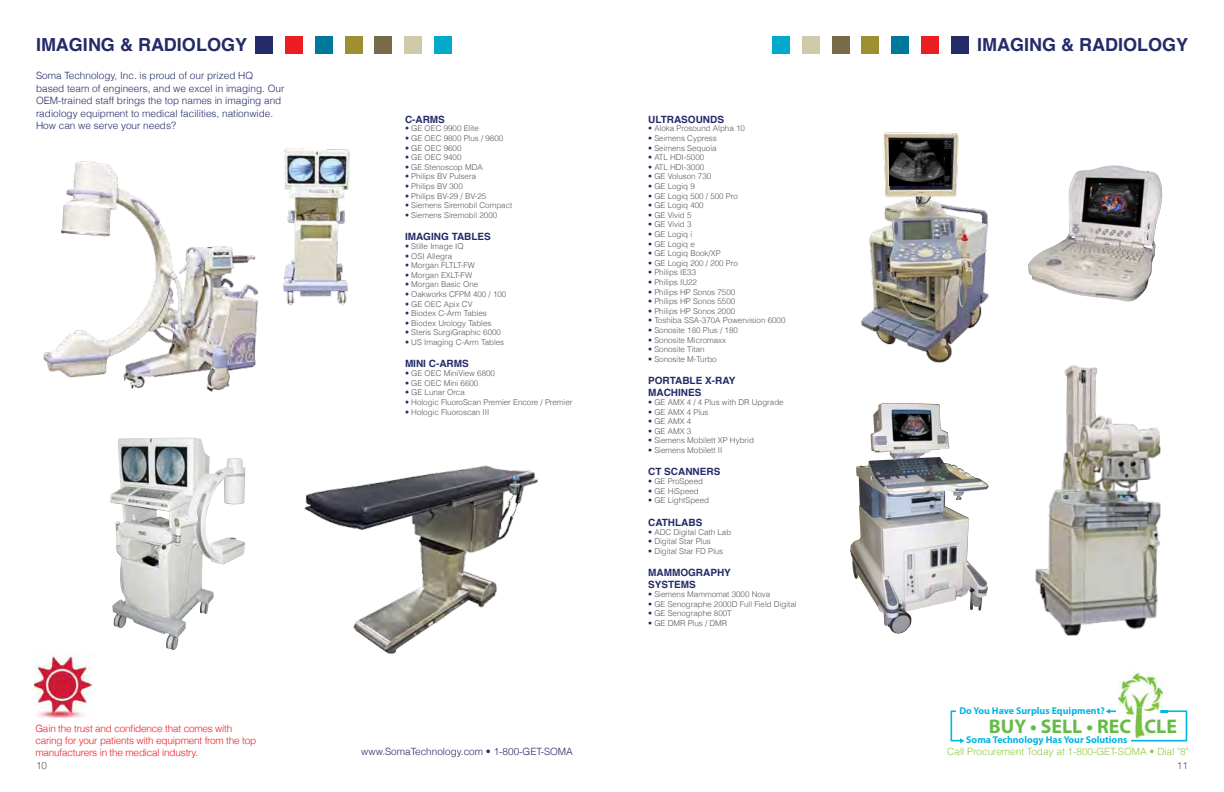
<style>
.page{position:relative;width:1224px;height:792px;background:#fff}
.page>*{position:absolute;margin:0;border:0;box-sizing:border-box;transform-origin:0 0}
.t1{font:700 19.8px "Myriad Pro";color:#64bc47}
.t2{font:700 18px "Helvetica";color:#242b68}
.t3{font:300 10px/12.5px "Helvetica";color:#242b68}
.t4{font:300 10px/12px "Helvetica";letter-spacing:-.02em;color:#ed1d24}
.t5{font:700 10px/12px "Helvetica";color:#242b68}
.t6{font:300 10px "Helvetica";color:#93c741}
.t7{font:300 10px "Helvetica";color:#58595b}
.t8{font:700 9.9px "Myriad Pro";color:#00b6e3}
.t9{font:300 8px "Helvetica";color:#58595b}
.t10{font:6.6px "Helvetica";color:#66bc47}
.s1{color:#242b68}
</style>
<div class="page">
<img style="left:1118px;top:672px;width:45px;height:37px">
<img style="left:1118px;top:707px;width:42px;height:2px">
<svg style="left:951px;top:709px;width:236px;height:34px"></svg>
<div style="left:256px;top:36px;width:17px;height:17px;background:#242b68"></div>
<div style="left:434px;top:36px;width:18px;height:17px;background:#01a9ca"></div>
<div style="left:404px;top:36px;width:18px;height:17px;background:#cfc9a7"></div>
<div style="left:375px;top:36px;width:17px;height:17px;background:#776b4a"></div>
<div style="left:345px;top:36px;width:17px;height:17px;background:#9e8f32"></div>
<div style="left:315px;top:36px;width:17px;height:17px;background:#00789c"></div>
<div style="left:285px;top:36px;width:18px;height:17px;background:#ed1d24"></div>
<div style="left:951px;top:36px;width:17px;height:17px;background:#242b68"></div>
<div style="left:772px;top:36px;width:18px;height:17px;background:#01a9ca"></div>
<div style="left:802px;top:36px;width:18px;height:17px;background:#cfc9a7"></div>
<div style="left:832px;top:36px;width:17px;height:17px;background:#776b4a"></div>
<div style="left:862px;top:36px;width:17px;height:17px;background:#9e8f32"></div>
<div style="left:892px;top:36px;width:17px;height:17px;background:#00789c"></div>
<div style="left:921px;top:36px;width:18px;height:17px;background:#ed1d24"></div>
<img style="left:110px;top:437px;width:135px;height:213px">
<img style="left:850px;top:403px;width:138px;height:231px">
<img style="left:1031px;top:165px;width:132px;height:137px">
<img style="left:860px;top:132px;width:171px;height:231px">
<img style="left:890px;top:140px;width:61px;height:46px">
<img style="left:35px;top:654px;width:58px;height:64px">
<img style="left:304px;top:465px;width:234px;height:190px">
<img style="left:1016px;top:351px;width:145px;height:285px">
<img style="left:283px;top:147px;width:67px;height:159px">
<img style="left:43px;top:161px;width:216px;height:232px">
<h2 class="t2" style="left:36px;top:31px;width:213px">IMAGING &amp; RADIOLOGY</h2>
<h2 class="t2" style="left:977px;top:31px;width:213px">IMAGING &amp; RADIOLOGY</h2>
<p class="t3" style="left:36px;top:69px;width:250px">Soma Technology, Inc. is proud of our prized HQ<br>based team of engineers, and we excel in imaging. Our OEM-trained staff brings the top names in imaging and radiology equipment to medical facilities, nationwide.<br>How can we serve your needs?</p>
<p class="t5" style="left:648px;top:113px;width:8px">ULTRASO</p>
<p class="t5" style="left:696px;top:113px;width:15px">UNDS</p>
<p class="t9" style="left:648px;top:124px;width:98px"><span class="s1">•</span> Aloka Prosound Alpha 10</p>
<p class="t9" style="left:648px;top:133px;width:70px"><span class="s1">•</span> Seimens Cypress</p>
<p class="t9" style="left:648px;top:143px;width:70px"><span class="s1">•</span> Seimens Sequoia</p>
<p class="t9" style="left:648px;top:152px;width:58px"><span class="s1">•</span> ATL HDI-5000</p>
<p class="t9" style="left:648px;top:162px;width:58px"><span class="s1">•</span> ATL HDI-3000</p>
<p class="t9" style="left:648px;top:172px;width:65px"><span class="s1">•</span> GE Voluson 730</p>
<p class="t9" style="left:648px;top:181px;width:48px"><span class="s1">•</span> GE Logiq 9</p>
<p class="t9" style="left:648px;top:191px;width:91px"><span class="s1">•</span> GE Logiq 500 / 500 Pro</p>
<p class="t9" style="left:648px;top:200px;width:57px"><span class="s1">•</span> GE Logiq 400</p>
<p class="t9" style="left:648px;top:210px;width:45px"><span class="s1">•</span> GE Vivid 5</p>
<p class="t9" style="left:648px;top:220px;width:45px"><span class="s1">•</span> GE Vivid 3</p>
<p class="t9" style="left:648px;top:229px;width:46px"><span class="s1">•</span> GE Logiq i</p>
<p class="t9" style="left:648px;top:239px;width:48px"><span class="s1">•</span> GE Logiq e</p>
<p class="t9" style="left:648px;top:248px;width:74px"><span class="s1">•</span> GE Logiq Book/XP</p>
<p class="t9" style="left:648px;top:258px;width:91px"><span class="s1">•</span> GE Logiq 200 / 200 Pro</p>
<p class="t9" style="left:648px;top:268px;width:50px"><span class="s1">•</span> Philips IE33</p>
<p class="t9" style="left:648px;top:277px;width:50px"><span class="s1">•</span> Philips IU22</p>
<p class="t9" style="left:648px;top:287px;width:89px"><span class="s1">•</span> Philips HP Sonos 7500</p>
<p class="t9" style="left:648px;top:296px;width:89px"><span class="s1">•</span> Philips HP Sonos 5500</p>
<p class="t9" style="left:648px;top:306px;width:89px"><span class="s1">•</span> Philips HP Sonos 2000</p>
<p class="t9" style="left:648px;top:316px;width:139px"><span class="s1">•</span> Toshiba SSA-370A Powervision 6000</p>
<p class="t9" style="left:648px;top:325px;width:91px"><span class="s1">•</span> Sonosite 180 Plus / 180</p>
<p class="t9" style="left:648px;top:335px;width:80px"><span class="s1">•</span> Sonosite Micromaxx</p>
<p class="t9" style="left:648px;top:344px;width:58px"><span class="s1">•</span> Sonosite Titan</p>
<p class="t9" style="left:648px;top:354px;width:70px"><span class="s1">•</span> Sonosite M-Turbo</p>
<p class="t5" style="left:648px;top:375px;width:8px">PORTABLE</p>
<p class="t5" style="left:705px;top:375px;width:18px">X-RAY</p>
<p class="t5" style="left:648px;top:387px;width:8px">MACHINES</p>
<p class="t9" style="left:648px;top:397px;width:137px"><span class="s1">•</span> GE AMX 4 / 4 Plus with DR Upgrade</p>
<p class="t9" style="left:648px;top:407px;width:62px"><span class="s1">•</span> GE AMX 4 Plus</p>
<p class="t9" style="left:648px;top:416px;width:45px"><span class="s1">•</span> GE AMX 4</p>
<p class="t9" style="left:648px;top:426px;width:45px"><span class="s1">•</span> GE AMX 3</p>
<p class="t9" style="left:648px;top:436px;width:107px"><span class="s1">•</span> Siemens Mobilett XP Hybrid</p>
<p class="t9" style="left:648px;top:445px;width:76px"><span class="s1">•</span> Siemens Mobilett II</p>
<p class="t5" style="left:648px;top:466px;width:74px">CT SCANNERS</p>
<p class="t9" style="left:648px;top:476px;width:56px"><span class="s1">•</span> GE ProSpeed</p>
<p class="t9" style="left:648px;top:486px;width:52px"><span class="s1">•</span> GE HiSpeed</p>
<p class="t9" style="left:648px;top:496px;width:62px"><span class="s1">•</span> GE LightSpeed</p>
<p class="t5" style="left:648px;top:516px;width:56px">CATHLABS</p>
<p class="t9" style="left:648px;top:527px;width:85px"><span class="s1">•</span> ADC Digital Cath Lab</p>
<p class="t9" style="left:648px;top:536px;width:64px"><span class="s1">•</span> Digital Star Plus</p>
<p class="t9" style="left:648px;top:546px;width:77px"><span class="s1">•</span> Digital Star FD Plus</p>
<p class="t5" style="left:648px;top:567px;width:17px">MAMMOGRAPHY<br>SYSTEMS</p>
<p class="t9" style="left:648px;top:589px;width:124px"><span class="s1">•</span> Siemens Mammomat 3000 Nova</p>
<p class="t9" style="left:648px;top:599px;width:150px"><span class="s1">•</span> GE Senographe 2000D Full Field Digital</p>
<p class="t9" style="left:648px;top:608px;width:85px"><span class="s1">•</span> GE Senographe 800T</p>
<p class="t9" style="left:648px;top:618px;width:81px"><span class="s1">•</span> GE DMR Plus / DMR</p>
<p class="t5" style="left:405px;top:113px;width:26px">C-ARMS</p>
<p class="t9" style="left:405px;top:124px;width:75px"><span class="s1">•</span> GE OEC 9900 Elite</p>
<p class="t9" style="left:405px;top:133px;width:100px"><span class="s1">•</span> GE OEC 9800 Plus / 9800</p>
<p class="t9" style="left:405px;top:143px;width:58px"><span class="s1">•</span> GE OEC 9600</p>
<p class="t9" style="left:405px;top:152px;width:58px"><span class="s1">•</span> GE OEC 9400</p>
<p class="t9" style="left:405px;top:162px;width:79px"><span class="s1">•</span> GE Stenoscop MDA</p>
<p class="t9" style="left:405px;top:172px;width:73px"><span class="s1">•</span> Philips BV Pulsera</p>
<p class="t9" style="left:405px;top:181px;width:59px"><span class="s1">•</span> Philips BV 300</p>
<p class="t9" style="left:405px;top:191px;width:83px"><span class="s1">•</span> Philips BV-29 / BV-25</p>
<p class="t9" style="left:405px;top:200px;width:109px"><span class="s1">•</span> Siemens Siremobil Compact</p>
<p class="t9" style="left:405px;top:210px;width:94px"><span class="s1">•</span> Siemens Siremobil 2000</p>
<p class="t5" style="left:405px;top:231px;width:87px">IMAGING TABLES</p>
<p class="t9" style="left:405px;top:241px;width:60px"><span class="s1">•</span> Stille Image IQ</p>
<p class="t9" style="left:405px;top:251px;width:49px"><span class="s1">•</span> OSI Allegra</p>
<p class="t9" style="left:405px;top:260px;width:71px"><span class="s1">•</span> Morgan FLTLT-FW</p>
<p class="t9" style="left:405px;top:270px;width:69px"><span class="s1">•</span> Morgan EXLT-FW</p>
<p class="t9" style="left:405px;top:280px;width:75px"><span class="s1">•</span> Morgan Basic One</p>
<p class="t9" style="left:405px;top:289px;width:103px"><span class="s1">•</span> Oakworks CFPM 400 / 100</p>
<p class="t9" style="left:405px;top:299px;width:69px"><span class="s1">•</span> GE OEC Apix CV</p>
<p class="t9" style="left:405px;top:308px;width:83px"><span class="s1">•</span> Biodex C-Arm Tables</p>
<p class="t9" style="left:405px;top:318px;width:88px"><span class="s1">•</span> Biodex Urology Tables</p>
<p class="t9" style="left:405px;top:328px;width:98px"><span class="s1">•</span> Steris SurgiGraphic 6000</p>
<p class="t9" style="left:405px;top:337px;width:101px"><span class="s1">•</span> US Imaging C-Arm Tables</p>
<p class="t5" style="left:405px;top:358px;width:50px">MINI C-ARMS</p>
<p class="t9" style="left:405px;top:368px;width:92px"><span class="s1">•</span> GE OEC MiniView 6800</p>
<p class="t9" style="left:405px;top:378px;width:75px"><span class="s1">•</span> GE OEC Mini 6600</p>
<p class="t9" style="left:405px;top:388px;width:61px"><span class="s1">•</span> GE Lunar Orca</p>
<p class="t9" style="left:405px;top:397px;width:169px"><span class="s1">•</span> Hologic FluoroScan Premier Encore / Premier</p>
<p class="t9" style="left:405px;top:407px;width:86px"><span class="s1">•</span> Hologic Fluoroscan III</p>
<p class="t4" style="left:35px;top:722px;width:222px">Gain the trust and confidence that comes with caring for your patients with equipment from the top manufacturers in the medical industry.</p>
<p class="t3" style="left:361px;top:746px;width:213px">www.SomaTechnology.com • 1-800-GET-SOMA</p>
<p class="t8" style="left:959px;top:704px;width:147px">Do You Have Surplus Equipment?</p>
<p class="t6" style="left:947px;top:746px;width:243px">Call Procurement Today at 1-800-GET-SOMA • Dial "8"</p>
<h1 class="t1" style="left:989px;top:713px;width:189px">BUY • SELL • REC CLE</h1>
<p class="t8" style="left:966px;top:734px;width:163px">Soma Technology Has Your Solutions</p>
<p class="t10" style="left:1028px;top:745px;width:159px">Call procurement today at 1-800-GET-SOMA • Dial “8”</p>
<p class="t7" style="left:36px;top:759px;width:13px">10</p>
<p class="t7" style="left:1177px;top:759px;width:13px">11</p>
</div>
